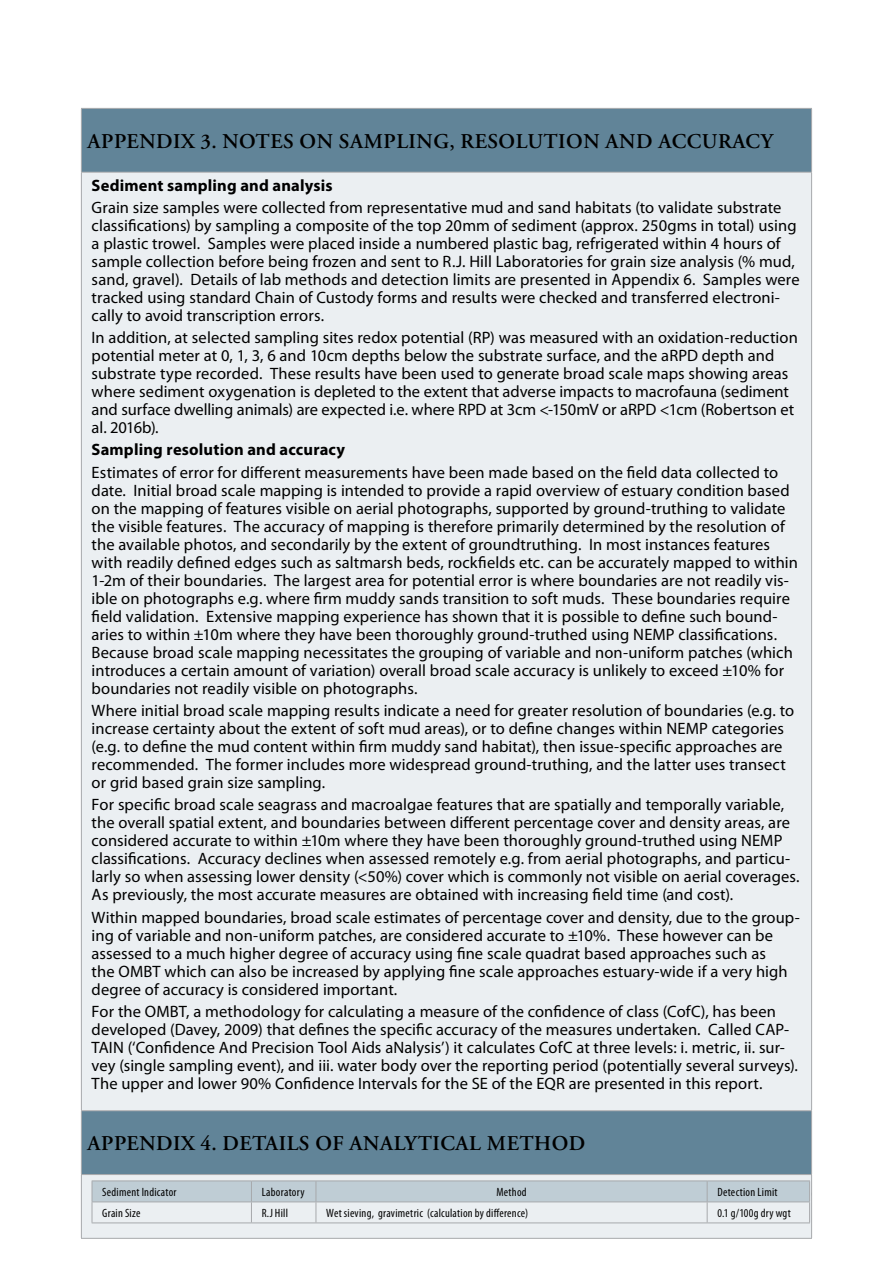
<style>
.page{position:relative;width:893px;height:1263px;background:#fff}
.page>*{position:absolute;margin:0;border:0;box-sizing:border-box;transform-origin:0 0}
.t1{font:600 21px "Adobe Garamond Pro";letter-spacing:.025em;color:#000}
.t2{font:16.5px/18px "Myriad Pro";letter-spacing:.005em;color:#000}
.t3{font:700 16.5px "Myriad Pro";letter-spacing:.01em;color:#000}
.t4{font:condensed 12px "Myriad Pro";letter-spacing:.02em;color:#000}
.t5{font:9px "Myriad Pro";letter-spacing:.01em;color:#000}
.s1{font-family:"Mistral";font-size:18px;color:#f26522}
.s2{color:#f26522}
.s3{font-size:13.5px}
</style>
<div class="page">
<div style="left:82px;top:109px;width:729px;height:63px;background:#618498"></div>
<div style="left:82px;top:173px;width:729px;height:1065px;background:#ebeff2"></div>
<hr style="left:81px;top:108px;width:731px;height:1px;background:#a7a9ac">
<hr style="left:81px;top:109px;width:1px;height:63px;background:#a7a9ac">
<hr style="left:811px;top:109px;width:1px;height:63px;background:#a7a9ac">
<hr style="left:81px;top:172px;width:731px;height:1px;background:#a7a9ac">
<hr style="left:81px;top:173px;width:1px;height:937px;background:#a7a9ac">
<hr style="left:811px;top:173px;width:1px;height:937px;background:#a7a9ac">
<hr style="left:81px;top:1110px;width:731px;height:1px;background:#a7a9ac">
<hr style="left:81px;top:1111px;width:1px;height:63px;background:#a7a9ac">
<hr style="left:811px;top:1111px;width:1px;height:63px;background:#a7a9ac">
<hr style="left:81px;top:1174px;width:731px;height:1px;background:#a7a9ac">
<hr style="left:81px;top:1175px;width:1px;height:63px;background:#a7a9ac">
<hr style="left:811px;top:1175px;width:1px;height:63px;background:#a7a9ac">
<hr style="left:81px;top:1238px;width:731px;height:1px;background:#a7a9ac">
<hr style="left:92px;top:1180px;width:159px;height:1px;background:#a7a9ac">
<hr style="left:251px;top:1180px;width:65px;height:1px;background:#a7a9ac">
<hr style="left:316px;top:1180px;width:391px;height:1px;background:#a7a9ac">
<hr style="left:707px;top:1180px;width:103px;height:1px;background:#a7a9ac">
<svg style="left:92px;top:1181px;width:718px;height:41px;background:#d2dbe1"></svg>
<hr style="left:92px;top:1222px;width:159px;height:1px;background:#a7a9ac">
<hr style="left:251px;top:1222px;width:65px;height:1px;background:#a7a9ac">
<hr style="left:316px;top:1222px;width:391px;height:1px;background:#a7a9ac">
<hr style="left:707px;top:1222px;width:103px;height:1px;background:#a7a9ac">
<p class="t1" style="left:88px;top:129px;width:687px">APPENDIX 3. NOTES ON SAMPLING, RESOLUTION AND ACCURACY</p>
<p class="t3" style="left:92px;top:174px;width:243px">Sediment sampling and analysis</p>
<p class="t2" style="left:92px;top:198px;width:709px">Grain size samples were collected from representative mud and sand habitats (to validate substrate classifications) by sampling a composite of the top 20mm of sediment (approx. 250gms in total) using a plastic trowel. Samples were placed inside a numbered plastic bag, refrigerated within 4 hours of sample collection before being frozen and sent to R.J. Hill Laboratories for grain size analysis (% mud, sand, gravel). Details of lab methods and detection limits are presented in Appendix 6. Samples were tracked using standard Chain of Custody forms and results were checked and transferred electroni&shy;cally to avoid transcription errors.</p>
<p class="t2" style="left:92px;top:328px;width:708px">In addition, at selected sampling sites redox potential (RP) was measured with an oxidation-reduction potential meter at 0, 1, 3, 6 and 10cm depths below the substrate surface, and the aRPD depth and substrate type recorded. These results have been used to generate broad scale maps showing areas where sediment oxygenation is depleted to the extent that adverse impacts to macrofauna (sediment and surface dwelling animals) are expected i.e. where RPD at 3cm &lt;-150mV or aRPD &lt;1cm (Robertson et al. 2016b).</p>
<p class="t3" style="left:92px;top:439px;width:255px">Sampling resolution and accuracy</p>
<p class="t2" style="left:92px;top:463px;width:708px">Estimates of error for different measurements have been made based on the field data collected to date. Initial broad scale mapping is intended to provide a rapid overview of estuary condition based on the mapping of features visible on aerial photographs, supported by ground-truthing to validate the visible features. The accuracy of mapping is therefore primarily determined by the resolution of the available photos, and secondarily by the extent of groundtruthing. In most instances features with readily defined edges such as saltmarsh beds, rockfields etc. can be accurately mapped to within 1-2m of their boundaries. The largest area for potential error is where boundaries are not readily vis&shy;ible on photographs e.g. where firm muddy sands transition to soft muds. These boundaries require field validation. Extensive mapping experience has shown that it is possible to define such bound&shy;aries to within ±10m where they have been thoroughly ground-truthed using NEMP classifications.<br>Because broad scale mapping necessitates the grouping of variable and non-uniform patches (which introduces a certain amount of variation) overall broad scale accuracy is unlikely to exceed ±10% for boundaries not readily visible on photographs.</p>
<p class="t2" style="left:92px;top:701px;width:704px">Where initial broad scale mapping results indicate a need for greater resolution of boundaries (e.g. to increase certainty about the extent of soft mud areas), or to define changes within NEMP categories (e.g. to define the mud content within firm muddy sand habitat), then issue-specific approaches are recommended. The former includes more widespread ground-truthing, and the latter uses transect or grid based grain size sampling.</p>
<p class="t2" style="left:92px;top:795px;width:709px">For specific broad scale seagrass and macroalgae features that are spatially and temporally variable, the overall spatial extent, and boundaries between different percentage cover and density areas, are considered accurate to within ±10m where they have been thoroughly ground-truthed using NEMP classifications. Accuracy declines when assessed remotely e.g. from aerial photographs, and particu&shy;larly so when assessing lower density (&lt;50%) cover which is commonly not visible on aerial coverages.<br>As previously, the most accurate measures are obtained with increasing field time (and cost).</p>
<p class="t2" style="left:92px;top:908px;width:710px">Within mapped boundaries, broad scale estimates of percentage cover and density, due to the group&shy;ing of variable and non-uniform patches, are considered accurate to ±10%. These however can be assessed to a much higher degree of accuracy using fine scale quadrat based approaches such as<br>the OMBT which can also be increased by applying fine scale approaches estuary-wide if a very high degree of accuracy is considered important.</p>
<p class="t2" style="left:92px;top:1002px;width:708px">For the OMBT, a methodology for calculating a measure of the confidence of class (CofC), has been developed (Davey, 2009) that defines the specific accuracy of the measures undertaken. Called CAP-TAIN (‘Confidence And Precision Tool Aids aNalysis’) it calculates CofC at three levels: i. metric, ii. sur&shy;vey (single sampling event), and iii. water body over the reporting period (potentially several surveys).<br>The upper and lower 90% Confidence Intervals for the SE of the EQR are presented in this report.</p>
<p class="t1" style="left:88px;top:1131px;width:499px">APPENDIX 4. DETAILS OF ANALYTICAL METHOD</p>
<p class="t4" style="left:102px;top:1185px;width:76px">Sediment Indicator</p>
<p class="t4" style="left:262px;top:1185px;width:44px">Laboratory</p>
<p class="t4" style="left:496px;top:1185px;width:32px">Method</p>
<p class="t4" style="left:717px;top:1185px;width:62px">Detection Limit</p>
<p class="t4" style="left:102px;top:1206px;width:40px">Grain Size</p>
<p class="t4" style="left:262px;top:1206px;width:28px">R.J Hill</p>
<p class="t4" style="left:326px;top:1206px;width:203px">Wet sieving, gravimetric (calculation by difference)</p>
<p class="t4" style="left:717px;top:1206px;width:75px">0.1g/100gdry wgt</p>
<p class="t5" style="left:642px;top:1188px;width:172px"><span class="s1">Wriggle</span> <span class="s2">coastal</span>management <span class="s3">26</span></p>
</div>
